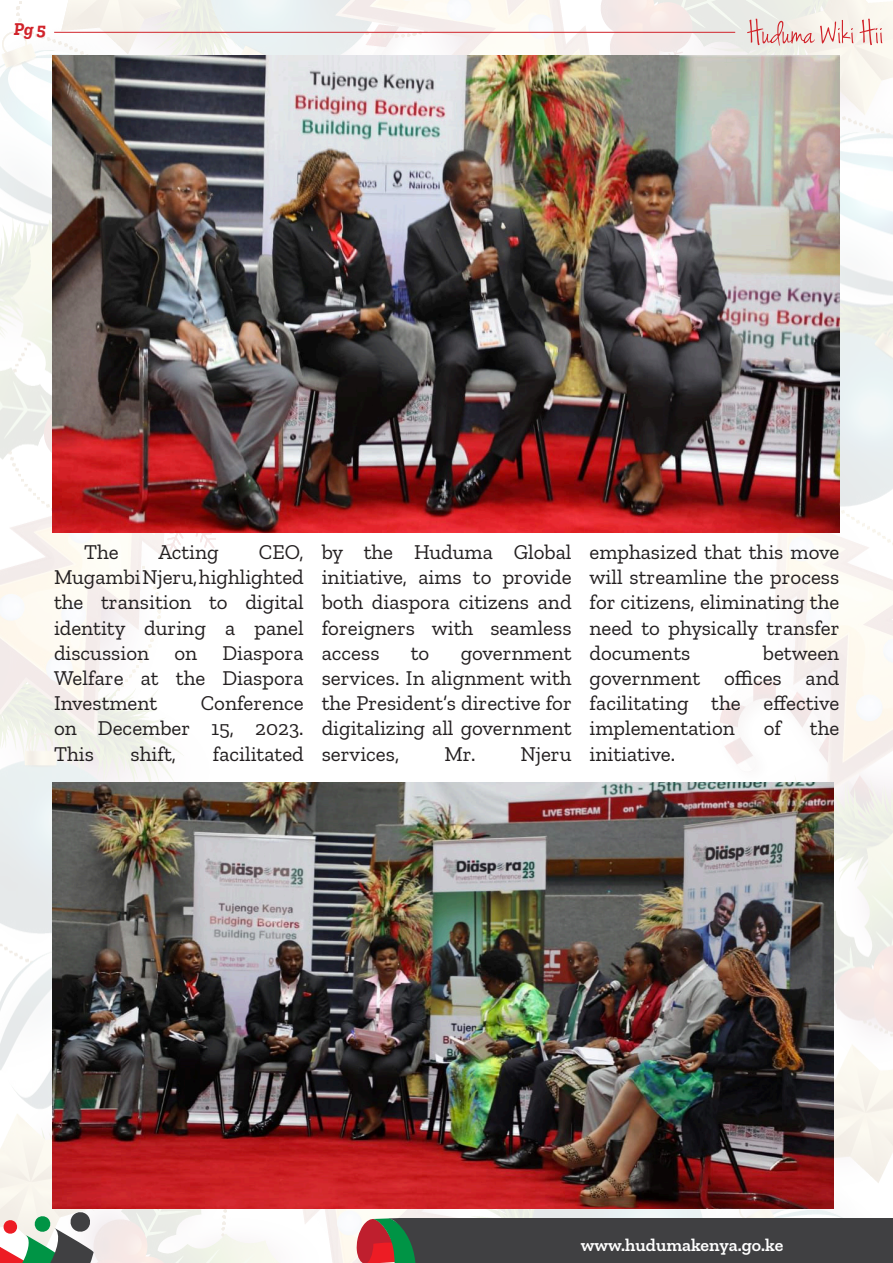
<style>
.page{position:relative;width:893px;height:1263px;background:#fff}
.page>*{position:absolute;margin:0;border:0;box-sizing:border-box;transform-origin:0 0}
.t1{font:21px/25.2px "Zilla Slab";color:#231f20;text-align:justify}
.t2{font:600 18px "Zilla Slab";color:#fff}
.t3{font:italic 700 18px "Zilla Slab";color:#d1232a}
</style>
<div class="page">
<img style="left:0;top:0;width:893px;height:1263px">
<hr style="left:54px;top:32px;width:681px;height:1px;background:#d1232a">
<div style="left:408px;top:1219px;width:485px;height:44px;background:#404042"></div>
<svg style="left:356px;top:1219px;width:60px;height:44px;background:#7d5543"></svg>
<svg style="left:747px;top:19px;width:135px;height:27px;background:#ecd0cb"></svg>
<svg style="left:0;top:1211px;width:94px;height:52px"></svg>
<img style="left:53px;top:55px;width:786px;height:477px">
<img style="left:53px;top:782px;width:780px;height:427px">
<p class="t3" style="left:14px;top:19px;width:34px">Pg 5</p>
<p class="t1" style="left:84px;top:539px;width:36px">The</p>
<p class="t1" style="left:158px;top:539px;width:62px">Acting</p>
<p class="t1" style="left:54px;top:539px;width:251px;text-indent:205px">CEO, Mugambi Njeru, highlighted the transition to digital identity during a panel discussion on Diaspora Welfare at the Diaspora Investment</p>
<p class="t1" style="left:54px;top:691px;width:251px;text-indent:147px">Conference on December 15, 2023.<br>This</p>
<p class="t1" style="left:131px;top:741px;width:47px">shift,</p>
<p class="t1" style="left:213px;top:741px;width:93px">facilitated</p>
<p class="t1" style="left:322px;top:539px;width:251px">by the Huduma Global initiative, aims to provide both diaspora citizens and foreigners with seamless access</p>
<p class="t1" style="left:322px;top:640px;width:252px;text-indent:139px">government services. In alignment with the President’s directive for digitalizing all government services,</p>
<p class="t1" style="left:411px;top:640px;width:20px">to</p>
<p class="t1" style="left:444px;top:741px;width:129px">Mr. Njeru</p>
<p class="t1" style="left:589px;top:539px;width:252px">emphasized that this move will streamline the process for citizens, eliminating the need to physically transfer documents</p>
<p class="t1" style="left:589px;top:640px;width:251px;text-indent:173px">between government offices and facilitating the effective implementation</p>
<p class="t1" style="left:764px;top:716px;width:19px">of</p>
<p class="t1" style="left:810px;top:716px;width:31px">the</p>
<p class="t1" style="left:589px;top:741px;width:87px">initiative.</p>
<p class="t2" style="left:581px;top:1235px;width:204px">www.hudumakenya.go.ke</p>
</div>
